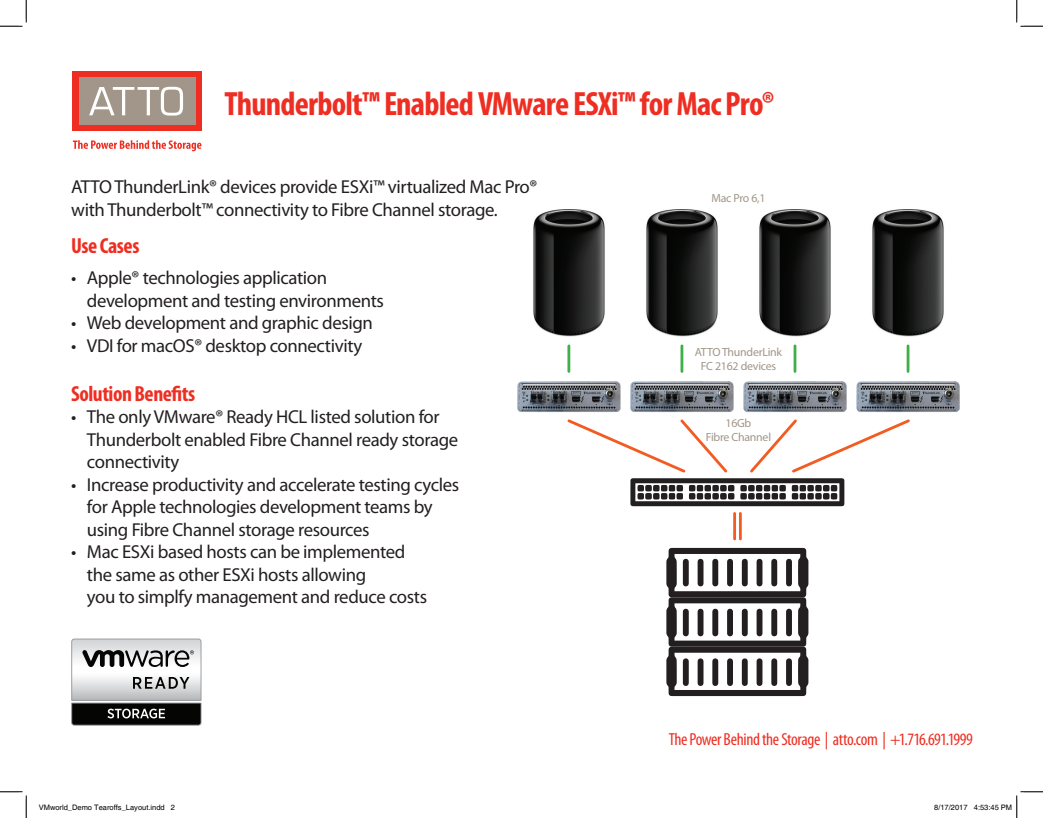
<style>
.page{position:relative;width:1043px;height:818px;background:#fff}
.page>*{position:absolute;margin:0;border:0;box-sizing:border-box;transform-origin:0 0}
.t1{font:700 condensed 33.75px "Myriad Pro";letter-spacing:-.025em;color:#ee2e22}
.t2{font:700 condensed 21.88px "Myriad Pro";letter-spacing:-.02em;color:#ee2e22}
.t3{font:18.75px/22.5px "Myriad Pro";letter-spacing:-.02em;color:#231f20}
.t4{font:condensed 17.5px "Myriad Pro";letter-spacing:-.025em;color:#ee2e22}
.t5{font:11.88px/14.2px "Myriad Pro";letter-spacing:-.02em;color:#a19689;text-align:center}
.t6{font:7.5px "Helvetica";color:#000}
</style>
<div class="page">
<div style="left:73px;top:71px;width:129px;height:60px;background:#ee2e22"></div>
<div style="left:79px;top:77px;width:116px;height:48px;background:#a19689"></div>
<svg style="left:89px;top:87px;width:94px;height:28px"></svg>
<svg style="left:73px;top:140px;width:128px;height:11px"></svg>
<img style="left:533px;top:210px;width:72px;height:127px">
<img style="left:646px;top:210px;width:72px;height:127px">
<img style="left:759px;top:210px;width:72px;height:127px">
<img style="left:872px;top:210px;width:72px;height:127px">
<img style="left:517px;top:381px;width:103px;height:31px">
<img style="left:630px;top:381px;width:103px;height:31px">
<img style="left:743px;top:381px;width:103px;height:31px">
<img style="left:856px;top:381px;width:103px;height:31px">
<svg style="left:666px;top:548px;width:142px;height:148px"></svg>
<hr style="left:567px;top:346px;width:3px;height:25px;background:#40ae49">
<hr style="left:680px;top:346px;width:3px;height:25px;background:#40ae49">
<hr style="left:733px;top:513px;width:3px;height:26px;background:#f25b21">
<hr style="left:739px;top:513px;width:2px;height:26px;background:#f25b21">
<hr style="left:793px;top:346px;width:3px;height:25px;background:#40ae49">
<hr style="left:906px;top:346px;width:3px;height:25px;background:#40ae49">
<svg style="left:567px;top:419px;width:343px;height:87px"></svg>
<svg style="left:71px;top:638px;width:130px;height:87px"></svg>
<svg style="left:0;top:0;width:27px;height:27px"></svg>
<svg style="left:0;top:791px;width:27px;height:27px"></svg>
<svg style="left:1016px;top:0;width:26px;height:27px"></svg>
<svg style="left:1016px;top:791px;width:26px;height:27px"></svg>
<h1 class="t1" style="left:224px;top:82px;width:551px">Thunderbolt™ Enabled VMware ESXi™ for Mac Pro®</h1>
<p class="t3" style="left:71px;top:175px;width:467px">ATTO ThunderLink® devices provide ESXi™ virtualized Mac Pro® with Thunderbolt™ connectivity to Fibre Channel storage.</p>
<p class="t2" style="left:71px;top:231px;width:70px">Use Cases</p>
<p class="t3" style="left:87px;top:266px;width:298px;text-indent:-16px">• Apple® technologies application development and testing environments</p>
<p class="t3" style="left:71px;top:311px;width:303px">• Web development and graphic design</p>
<p class="t3" style="left:71px;top:334px;width:292px">• VDI for macOS® desktop connectivity</p>
<p class="t2" style="left:71px;top:380px;width:126px">Solution Benefits</p>
<p class="t3" style="left:87px;top:405px;width:373px;text-indent:-16px">• The only VMware® Ready HCL listed solution for<br>Thunderbolt enabled Fibre Channel ready storage connectivity</p>
<p class="t3" style="left:87px;top:473px;width:374px;text-indent:-16px">• Increase productivity and accelerate testing cycles for Apple technologies development teams by using Fibre Channel storage resources</p>
<p class="t3" style="left:87px;top:540px;width:342px;text-indent:-16px">• Mac ESXi based hosts can be implemented the same as other ESXi hosts allowing<br>you to simplfy management and reduce costs</p>
<p class="t5" style="left:711px;top:191px;width:56px">Mac Pro 6,1</p>
<p class="t5" style="left:694px;top:345px;width:89px">ATTO ThunderLink<br>FC 2162 devices</p>
<p class="t5" style="left:705px;top:415px;width:67px">16Gb<br>Fibre Channel</p>
<p class="t4" style="left:668px;top:728px;width:306px">The Power Behind the Storage | atto.com | +1.716.691.1999</p>
<p class="t6" style="left:39px;top:803px;width:138px">VMworld_Demo Tearoffs_Layout.indd 2</p>
<p class="t6" style="left:934px;top:803px;width:79px">8/17/2017 4:53:45 PM</p>
</div>
